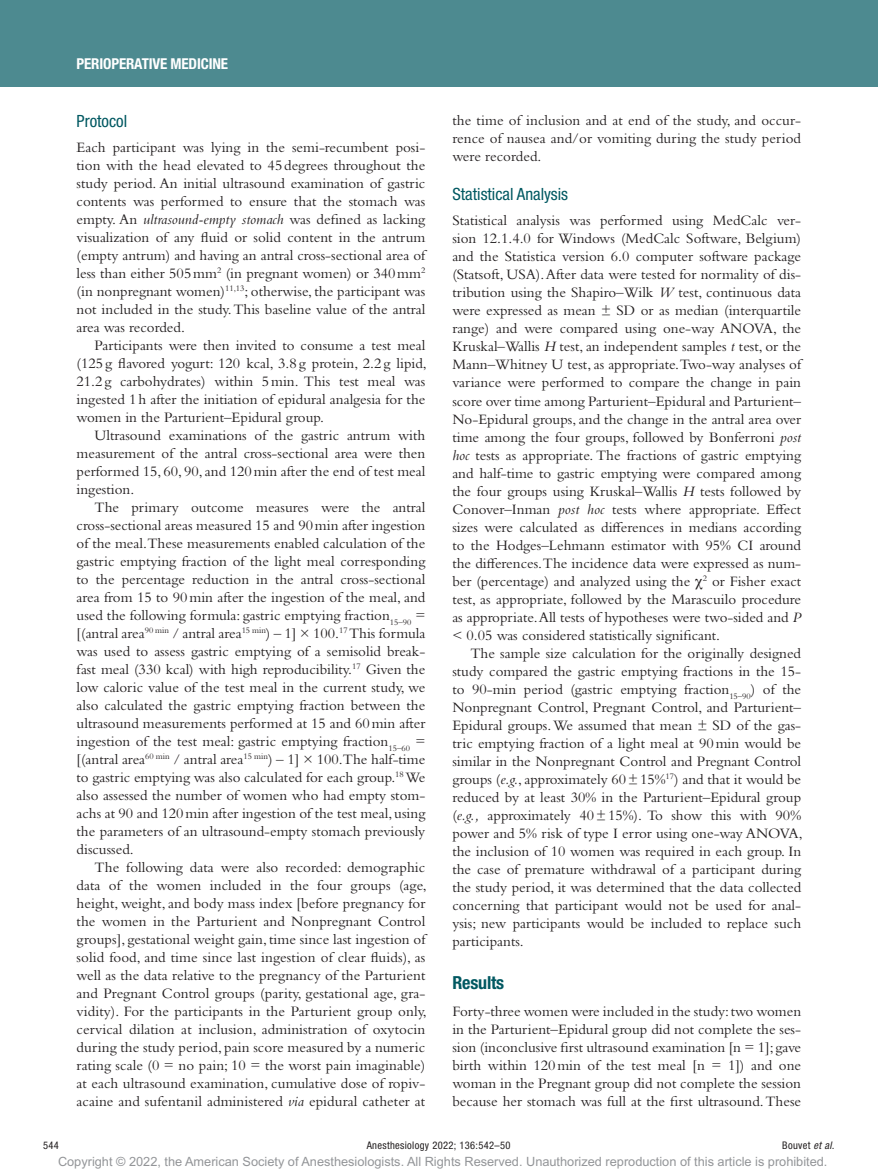
<style>
.page{position:relative;width:878px;height:1175px;background:#fff}
.page>*{position:absolute;margin:0;border:0;box-sizing:border-box;transform-origin:0 0}
.t1{font:700 condensed 18px "Helvetica Neue LT Std";color:#005861}
.t2{font:condensed 16.8px "Helvetica Neue LT Std";color:#005861}
.t3{font:15px/18px "Bembo Std";color:#231f20;text-align:justify}
.t4{font:700 condensed 15px "Helvetica Neue LT Std";letter-spacing:-.01em;color:#fff}
.t5{font:12.75px "Arial MT Std";color:#939598}
.t6{font:condensed 10.5px "Helvetica Neue LT Std";letter-spacing:.03em;color:#231f20}
.s1{font-style:italic}
.s2{font-family:"Gandhari Unicode"}
</style>
<div class="page">
<div style="left:0;top:0;width:878px;height:86px;background:#4d8a90"></div>
<p class="t4" style="left:77px;top:54px;width:153px">PERIOPERATIVE MEDICINE</p>
<p class="t2" style="left:77px;top:111px;width:52px">Protocol</p>
<p class="t3" style="left:77px;top:138px;width:350px">Each participant was lying in the semi-recumbent posi&shy;tion with the head elevated to 45degrees throughout the study period. An initial ultrasound examination of gastric contents was performed to ensure that the stomach was empty. An <span class="s1">ultrasound-empty stomach</span> was defined as lacking visualization of any fluid or solid content in the antrum (empty antrum) and having an antral cross-sectional area of less than either 505mm<sup>2</sup> (in pregnant women) or 340mm<sup>2 </sup>(in nonpregnant women)<sup>11,13</sup>; otherwise, the participant was not included in the study. This baseline value of the antral area was recorded.</p>
<p class="t3" style="left:77px;top:336px;width:352px;text-indent:18px">Participants were then invited to consume a test meal (125 g flavored yogurt: 120 kcal, 3.8 g protein, 2.2 g lipid, 21.2 g carbohydrates) within 5min. This test meal was ingested 1h after the initiation of epidural analgesia for the women in the Parturient–Epidural group.</p>
<p class="t3" style="left:77px;top:426px;width:350px;text-indent:18px">Ultrasound examinations of the gastric antrum with measurement of the antral cross-sectional area were then performed 15, 60, 90, and 120min after the end of test meal ingestion.</p>
<p class="t3" style="left:77px;top:498px;width:350px;text-indent:18px">The primary outcome measures were the antral cross-sectional areas measured 15 and 90min after ingestion of the meal.These measurements enabled calculation of the gastric emptying fraction of the light meal corresponding to the percentage reduction in the antral cross-sectional area from 15 to 90min after the ingestion of the meal, and used the following formula: gastric emptying fraction<sub>15–90</sub> = [(antral area<sup>90</sup> <sup>min</sup> / antral area<sup>15</sup> <sup>min</sup>) – 1] × 100.<sup>17</sup> This formula was used to assess gastric emptying of a semisolid break&shy;fast meal (330 kcal) with high reproducibility.<sup>17</sup> Given the low caloric value of the test meal in the current study, we also calculated the gastric emptying fraction between the ultrasound measurements performed at 15 and 60min after ingestion of the test meal: gastric emptying fraction<sub>15–60</sub> = [(antral area<sup>60</sup> <sup>min</sup> / antral area<sup>15</sup> <sup>min</sup>) – 1] × 100.The half-time to gastric emptying was also calculated for each group.<sup>18</sup> We also assessed the number of women who had empty stom&shy;achs at 90 and 120min after ingestion of the test meal, using the parameters of an ultrasound-empty stomach previously discussed.</p>
<p class="t3" style="left:77px;top:858px;width:352px;text-indent:18px">The following data were also recorded: demographic data of the women included in the four groups (age, height, weight, and body mass index [before pregnancy for the women in the Parturient and Nonpregnant Control groups], gestational weight gain, time since last ingestion of solid food, and time since last ingestion of clear fluids), as well as the data relative to the pregnancy of the Parturient and Pregnant Control groups (parity, gestational age, gra&shy;vidity). For the participants in the Parturient group only, cervical dilation at inclusion, administration of oxytocin during the study period, pain score measured by a numeric rating scale (0 = no pain; 10 = the worst pain imaginable) at each ultrasound examination, cumulative dose of ropiv&shy;acaine and sufentanil administered <span class="s1">via</span> epidural catheter at</p>
<p class="t3" style="left:452px;top:111px;width:350px">the time of inclusion and at end of the study, and occur&shy;rence of nausea and/or vomiting during the study period were recorded.</p>
<p class="t2" style="left:452px;top:184px;width:117px">Statistical Analysis</p>
<p class="t3" style="left:452px;top:211px;width:350px">Statistical analysis was performed using MedCalc ver&shy;sion 12.1.4.0 for Windows (MedCalc Software, Belgium) and the Statistica version 6.0 computer software package (Statsoft, USA). After data were tested for normality of dis&shy;tribution using the Shapiro–Wilk <span class="s1">W</span> test, continuous data were expressed as mean ± SD or as median (interquartile range) and were compared using one-way ANOVA, the Kruskal–Wallis <span class="s1">H</span> test, an independent samples <span class="s1">t</span> test, or the Mann–Whitney U test, as appropriate.Two-way analyses of variance were performed to compare the change in pain score over time among Parturient–Epidural and Parturient– No-Epidural groups, and the change in the antral area over time among the four groups, followed by Bonferroni <span class="s1">post hoc</span> tests as appropriate. The fractions of gastric emptying and half-time to gastric emptying were compared among the four groups using Kruskal–Wallis <span class="s1">H</span> tests followed by Conover–Inman <span class="s1">post hoc</span> tests where appropriate. Effect sizes were calculated as differences in medians according to the Hodges–Lehmann estimator with 95% CI around the differences.The incidence data were expressed as num&shy;ber (percentage) and analyzed using the <span class="s2">χ</span><sup>2</sup> or Fisher exact test, as appropriate, followed by the Marascuilo procedure as appropriate. All tests of hypotheses were two-sided and <span class="s1">P </span>&lt; 0.05 was considered statistically significant.</p>
<p class="t3" style="left:452px;top:643px;width:352px;text-indent:18px">The sample size calculation for the originally designed study compared the gastric emptying fractions in the 15- to 90-min period (gastric emptying fraction<sub>15–90</sub>) of the Nonpregnant Control, Pregnant Control, and Parturient– Epidural groups. We assumed that mean ± SD of the gas&shy;tric emptying fraction of a light meal at 90min would be similar in the Nonpregnant Control and Pregnant Control groups (<span class="s1">e.g.</span>, approximately 60±15%<sup>17</sup>) and that it would be reduced by at least 30% in the Parturient–Epidural group (<span class="s1">e.g.,</span> approximately 40±15%). To show this with 90% power and 5% risk of type I error using one-way ANOVA, the inclusion of 10 women was required in each group. In the case of premature withdrawal of a participant during the study period, it was determined that the data collected concerning that participant would not be used for anal&shy;ysis; new participants would be included to replace such participants.</p>
<p class="t1" style="left:452px;top:972px;width:53px">Results</p>
<p class="t3" style="left:452px;top:1002px;width:350px">Forty-three women were included in the study: two women in the Parturient–Epidural group did not complete the ses&shy;sion (inconclusive first ultrasound examination [n = 1]; gave birth within 120min of the test meal [n = 1]) and one woman in the Pregnant group did not complete the session because her stomach was full at the first ultrasound. These</p>
<p class="t6" style="left:43px;top:1139px;width:17px">544</p>
<p class="t6" style="left:367px;top:1139px;width:145px">Anesthesiology 2022; 136:542–50</p>
<p class="t6" style="left:782px;top:1139px;width:54px">Bouvet <span class="s1">et al.</span></p>
<p class="t5" style="left:58px;top:1154px;width:771px">Copyright © 2022, the American Society of Anesthesiologists. All Rights Reserved. Unauthorized reproduction of this article is prohibited.</p>
</div>
